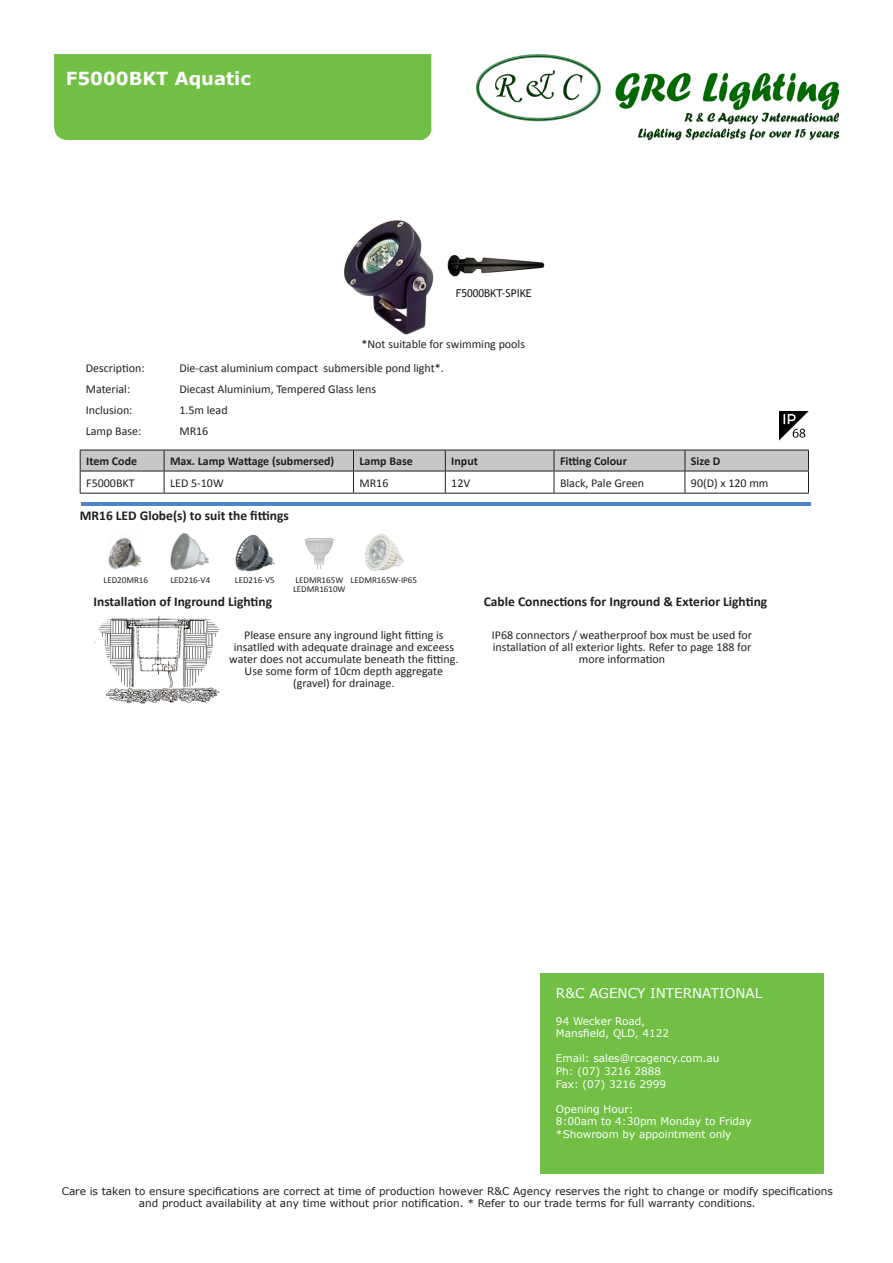
<style>
.page{position:relative;width:893px;height:1263px;background:#fff}
.page>*{position:absolute;margin:0;border:0;box-sizing:border-box;transform-origin:0 0}
.t1{font:700 18px "Verdana";color:#fff}
.t2{font:700 13.5px "Calibri";color:#231f20}
.t3{font:13.5px "Verdana";color:#fff}
.t4{font:12px/12px "Calibri";color:#231f20;text-align:center}
.t5{font:700 12px "Calibri";color:#231f20}
.t6{font:10.8px "Trebuchet MS";color:#231f20}
.t7{font:10.5px/12.6px "Verdana";color:#231f20;text-align:center}
.t8{font:10.5px/12.6px "Verdana";color:#fff}
.t9{font:9px "Calibri";color:#231f20}
</style>
<div class="page">
<div style="left:54px;top:54px;width:378px;height:87px;background:#71bf44"></div>
<img style="left:477px;top:54px;width:362px;height:85px">
<div style="left:540px;top:973px;width:283px;height:201px;background:#71bf44"></div>
<img style="left:344px;top:220px;width:90px;height:115px">
<img style="left:447px;top:255px;width:98px;height:22px">
<hr style="left:80px;top:493px;width:84px;height:1px;background:#231f20">
<hr style="left:164px;top:493px;width:189px;height:1px;background:#231f20">
<hr style="left:353px;top:493px;width:92px;height:1px;background:#231f20">
<hr style="left:445px;top:493px;width:109px;height:1px;background:#231f20">
<hr style="left:554px;top:493px;width:131px;height:1px;background:#231f20">
<svg style="left:80px;top:450px;width:729px;height:43px"></svg>
<hr style="left:685px;top:471px;width:124px;height:1px;background:#231f20">
<hr style="left:685px;top:493px;width:124px;height:1px;background:#231f20">
<hr style="left:554px;top:471px;width:131px;height:1px;background:#231f20">
<img style="left:780px;top:411px;width:29px;height:29px">
<hr style="left:81px;top:502px;width:729px;height:3px;background:#4e86c6">
<img style="left:108px;top:537px;width:34px;height:33px">
<img style="left:170px;top:533px;width:39px;height:37px">
<img style="left:235px;top:534px;width:40px;height:38px">
<img style="left:304px;top:538px;width:31px;height:31px">
<img style="left:365px;top:534px;width:39px;height:36px">
<img style="left:95px;top:616px;width:125px;height:88px">
<p class="t1" style="left:66px;top:66px;width:187px">F5000BKT Aquatic</p>
<p class="t6" style="left:456px;top:286px;width:78px">F5000BKT-SPIKE</p>
<p class="t4" style="left:362px;top:337px;width:165px">*Not suitable for swimming pools</p>
<p class="t4" style="left:86px;top:361px;width:60px">Description:</p>
<p class="t4" style="left:179px;top:361px;width:266px">Die-cast aluminium compact submersible pond light*.</p>
<p class="t4" style="left:86px;top:382px;width:46px">Material:</p>
<p class="t4" style="left:179px;top:382px;width:198px">Diecast Aluminium, Tempered Glass lens</p>
<p class="t4" style="left:86px;top:403px;width:48px">Inclusion:</p>
<p class="t4" style="left:179px;top:403px;width:50px">1.5m lead</p>
<p class="t4" style="left:86px;top:424px;width:57px">Lamp Base:</p>
<p class="t4" style="left:179px;top:424px;width:30px">MR16</p>
<p class="t5" style="left:86px;top:453px;width:53px">Item Code</p>
<p class="t5" style="left:170px;top:453px;width:166px">Max. Lamp Wattage (submersed)</p>
<p class="t5" style="left:359px;top:453px;width:55px">Lamp Base</p>
<p class="t5" style="left:451px;top:453px;width:28px">Input</p>
<p class="t5" style="left:560px;top:453px;width:68px">Fitting Colour</p>
<p class="t5" style="left:691px;top:453px;width:31px">Size D</p>
<p class="t4" style="left:86px;top:476px;width:50px">F5000BKT</p>
<p class="t4" style="left:170px;top:476px;width:55px">LED 5-10W</p>
<p class="t4" style="left:359px;top:476px;width:30px">MR16</p>
<p class="t4" style="left:451px;top:476px;width:20px">12V</p>
<p class="t4" style="left:560px;top:476px;width:86px">Black, Pale Green</p>
<p class="t4" style="left:691px;top:476px;width:79px">90(D) x 120 mm</p>
<p class="t2" style="left:80px;top:506px;width:210px">MR16 LED Globe(s) to suit the fittings</p>
<p class="t9" style="left:104px;top:574px;width:46px">LED20MR16</p>
<p class="t9" style="left:170px;top:574px;width:41px">LED216-V4</p>
<p class="t9" style="left:235px;top:574px;width:41px">LED216-V5</p>
<p class="t9" style="left:295px;top:574px;width:49px">LEDMR165W</p>
<p class="t9" style="left:293px;top:582px;width:54px">LEDMR1610W</p>
<p class="t9" style="left:351px;top:574px;width:68px">LEDMR165W-IP65</p>
<p class="t2" style="left:94px;top:592px;width:180px">Installation of Inground Lighting</p>
<p class="t4" style="left:229px;top:629px;width:231px">Please ensure any inground light fitting is insatlled with adequate drainage and exceess water does not accumulate beneath the fitting.<br>Use some form of 10cm depth aggregate (gravel) for drainage.</p>
<p class="t4" style="left:492px;top:629px;width:262px">IP68 connectors / weatherproof box must be used for installation of all exterior lights. Refer to page 188 for more information</p>
<p class="t2" style="left:484px;top:592px;width:285px">Cable Connections for Inground &amp; Exterior Lighting</p>
<p class="t3" style="left:556px;top:983px;width:208px">R&amp;C AGENCY INTERNATIONAL</p>
<p class="t8" style="left:556px;top:1014px;width:115px">94 Wecker Road,<br>Mansfield, QLD, 4122</p>
<p class="t8" style="left:556px;top:1052px;width:165px">Email: sales@rcagency.com.au<br>Ph: (07) 3216 2888<br>Fax: (07) 3216 2999</p>
<p class="t8" style="left:556px;top:1102px;width:197px">Opening Hour:<br>8:00am to 4:30pm Monday to Friday *Showroom by appointment only</p>
<p class="t7" style="left:62px;top:1184px;width:773px">Care is taken to ensure specifications are correct at time of production however R&amp;C Agency reserves the right to change or modify specifications and product availability at any time without prior notification. * Refer to our trade terms for full warranty conditions.</p>
</div>
